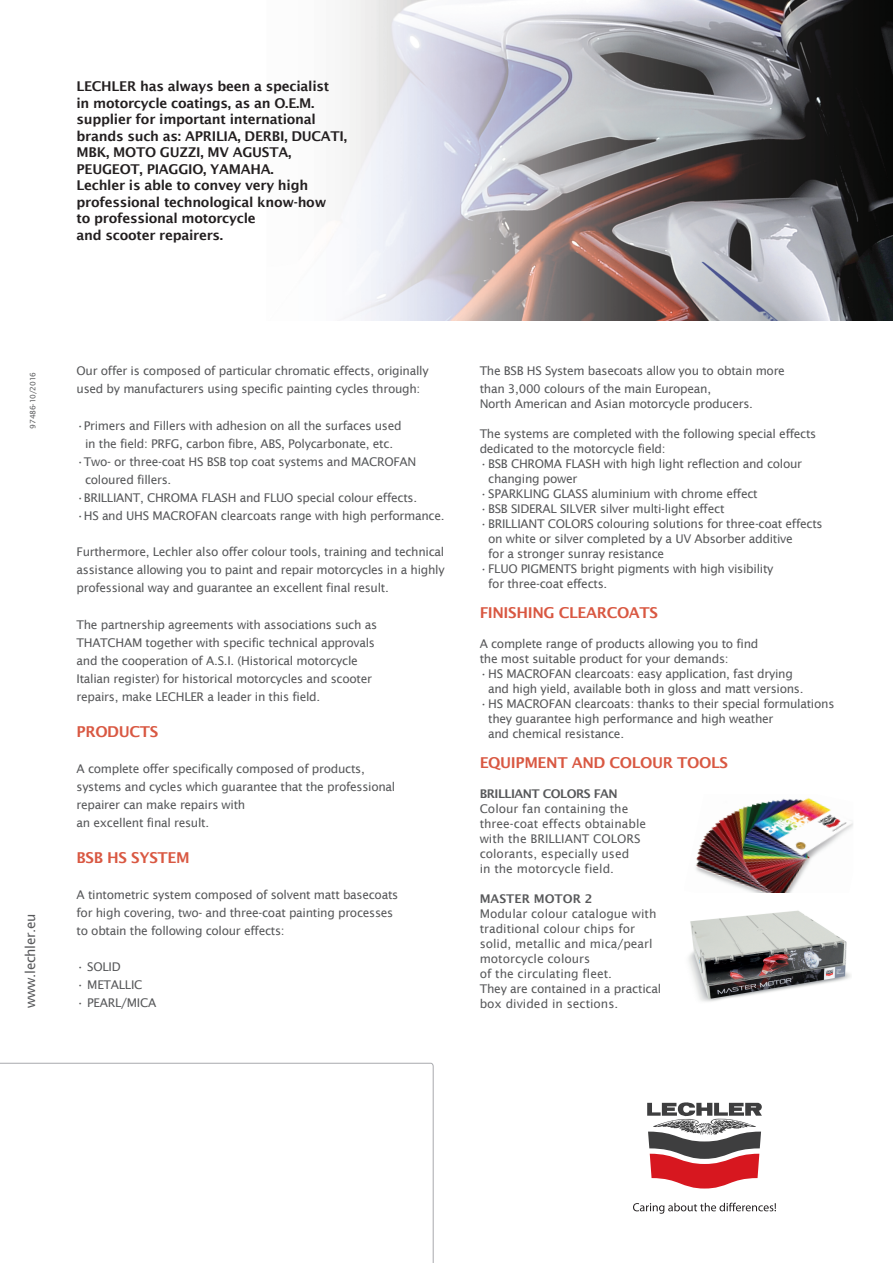
<style>
.page{position:relative;width:893px;height:1263px;background:#fff}
.page>*{position:absolute;margin:0;border:0;box-sizing:border-box;transform-origin:0 0}
.t1{font:600 15px "Lucida Sans";letter-spacing:-.025em;color:#d95842}
.t2{font:600 13.5px/16.5px "Lucida Sans";letter-spacing:-.02em;color:#231f20}
.t3{font:13.5px "Lucida Sans";letter-spacing:-.03em;color:#57585a}
.t4{font:12px/18px "Lucida Sans";letter-spacing:-.025em;color:#57585a}
.t5{font:12px/15px "Lucida Sans";color:#57585a}
.t6{font:600 12px "Lucida Sans";letter-spacing:-.04em;color:#57585a}
.t7{font:600 12px "Lucida Sans";color:#57585a}
.t8{font:7.5px "Lucida Sans";letter-spacing:-.02em;color:#57585a}
</style>
<div class="page">
<img style="left:343px;top:0;width:550px;height:320px">
<svg style="left:633px;top:1203px;width:143px;height:11px"></svg>
<svg style="left:647px;top:1102px;width:115px;height:86px"></svg>
<svg style="left:0;top:1062px;width:434px;height:201px"></svg>
<img style="left:696px;top:798px;width:157px;height:95px">
<img style="left:688px;top:910px;width:163px;height:92px">
<p class="t2" style="left:77px;top:78px;width:272px">LECHLER has always been a specialist<br>in motorcycle coatings, as an O.E.M. supplier for important international brands such as: APRILIA, DERBI, DUCATI, MBK, MOTO GUZZI, MV AGUSTA, PEUGEOT, PIAGGIO, YAMAHA.<br>Lechler is able to convey very high professional technological know-how<br>to professional motorcycle<br>and scooter repairers.</p>
<p class="t8" style="left:29px;top:429px;width:58px;rotate:-90deg">97486-10/2016</p>
<p class="t4" style="left:77px;top:362px;width:354px">Our offer is composed of particular chromatic effects, originally used by manufacturers using specific painting cycles through:</p>
<p class="t4" style="left:77px;top:417px;width:327px;text-align:center">•Primers and Fillers with adhesion on all the surfaces used in the field: PRFG, carbon fibre, ABS, Polycarbonate, etc.</p>
<p class="t4" style="left:85px;top:453px;width:333px;text-indent:-9px">•Two- or three-coat HS BSB top coat systems and MACROFAN coloured fillers.</p>
<p class="t4" style="left:77px;top:489px;width:342px">•BRILLIANT, CHROMA FLASH and FLUO special colour effects.</p>
<p class="t4" style="left:77px;top:507px;width:370px">•HS and UHS MACROFAN clearcoats range with high performance.</p>
<p class="t4" style="left:77px;top:543px;width:370px;text-align:justify">Furthermore, Lechler also offer colour tools, training and technical assistance allowing you to paint and repair motorcycles in a highly professional way and guarantee an excellent final result.</p>
<p class="t4" style="left:77px;top:615px;width:302px">The partnership agreements with associations such as THATCHAM together with specific technical approvals and the cooperation of A.S.I. (Historical motorcycle Italian register) for historical motorcycles and scooter repairs, make LECHLER a leader in this field.</p>
<p class="t1" style="left:77px;top:723px;width:83px">PRODUCTS</p>
<p class="t4" style="left:77px;top:759px;width:320px">A complete offer specifically composed of products, systems and cycles which guarantee that the professional repairer can make repairs with<br>an excellent final result.</p>
<p class="t1" style="left:77px;top:849px;width:115px">BSB HS SYSTEM</p>
<p class="t4" style="left:77px;top:885px;width:323px">A tintometric system composed of solvent matt basecoats for high covering, two- and three-coat painting processes to obtain the following colour effects:</p>
<p class="t4" style="left:77px;top:957px;width:46px">• SOLID</p>
<p class="t4" style="left:77px;top:975px;width:67px">• METALLIC</p>
<p class="t4" style="left:77px;top:993px;width:81px">• PEARL/MICA</p>
<p class="t3" style="left:23px;top:1008px;width:96px;rotate:-90deg">www.lechler.eu</p>
<p class="t4" style="left:480px;top:362px;width:307px">The BSB HS System basecoats allow you to obtain more than 3,000 colours of the main European,</p>
<p class="t4" style="left:480px;top:395px;width:275px">North American and Asian motorcycle producers.</p>
<p class="t4" style="left:480px;top:426px;width:338px;line-height:15px">The systems are completed with the following special effects dedicated to the motorcycle field:</p>
<p class="t4" style="left:488px;top:456px;width:316px;line-height:15px;text-indent:-9px">•BSB CHROMA FLASH with high light reflection and colour changing power</p>
<p class="t4" style="left:480px;top:485px;width:280px">•SPARKLING GLASS aluminium with chrome effect</p>
<p class="t4" style="left:480px;top:500px;width:246px">•BSB SIDERAL SILVER silver multi-light effect</p>
<p class="t4" style="left:488px;top:516px;width:336px;line-height:15px;text-indent:-9px">•BRILLIANT COLORS colouring solutions for three-coat effects on white or silver completed by a UV Absorber additive<br>for a stronger sunray resistance</p>
<p class="t4" style="left:488px;top:561px;width:287px;line-height:15px;text-indent:-9px">•FLUO PIGMENTS bright pigments with high visibility for three-coat effects.</p>
<p class="t1" style="left:480px;top:604px;width:180px">FINISHING CLEARCOATS</p>
<p class="t4" style="left:480px;top:636px;width:280px;line-height:15px">A complete range of products allowing you to find the most suitable product for your demands:</p>
<p class="t4" style="left:488px;top:666px;width:317px;line-height:15px;text-indent:-9px">•HS MACROFAN clearcoats: easy application, fast drying and high yield, available both in gloss and matt versions.</p>
<p class="t4" style="left:488px;top:696px;width:348px;line-height:15px;text-indent:-9px">•HS MACROFAN clearcoats: thanks to their special formulations they guarantee high performance and high weather<br>and chemical resistance.</p>
<p class="t1" style="left:480px;top:754px;width:250px">EQUIPMENT AND COLOUR TOOLS</p>
<p class="t6" style="left:480px;top:787px;width:139px">BRILLIANT COLORS FAN</p>
<p class="t5" style="left:480px;top:801px;width:168px">Colour fan containing the three-coat effects obtainable with the BRILLIANT COLORS colorants, especially used<br>in the motorcycle field.</p>
<p class="t7" style="left:480px;top:892px;width:114px">MASTER MOTOR 2</p>
<p class="t5" style="left:480px;top:906px;width:183px">Modular colour catalogue with traditional colour chips for solid, metallic and mica/pearl motorcycle colours<br>of the circulating fleet.<br>They are contained in a practical</p>
<p class="t5" style="left:480px;top:996px;width:140px">box divided in sections.</p>
</div>
